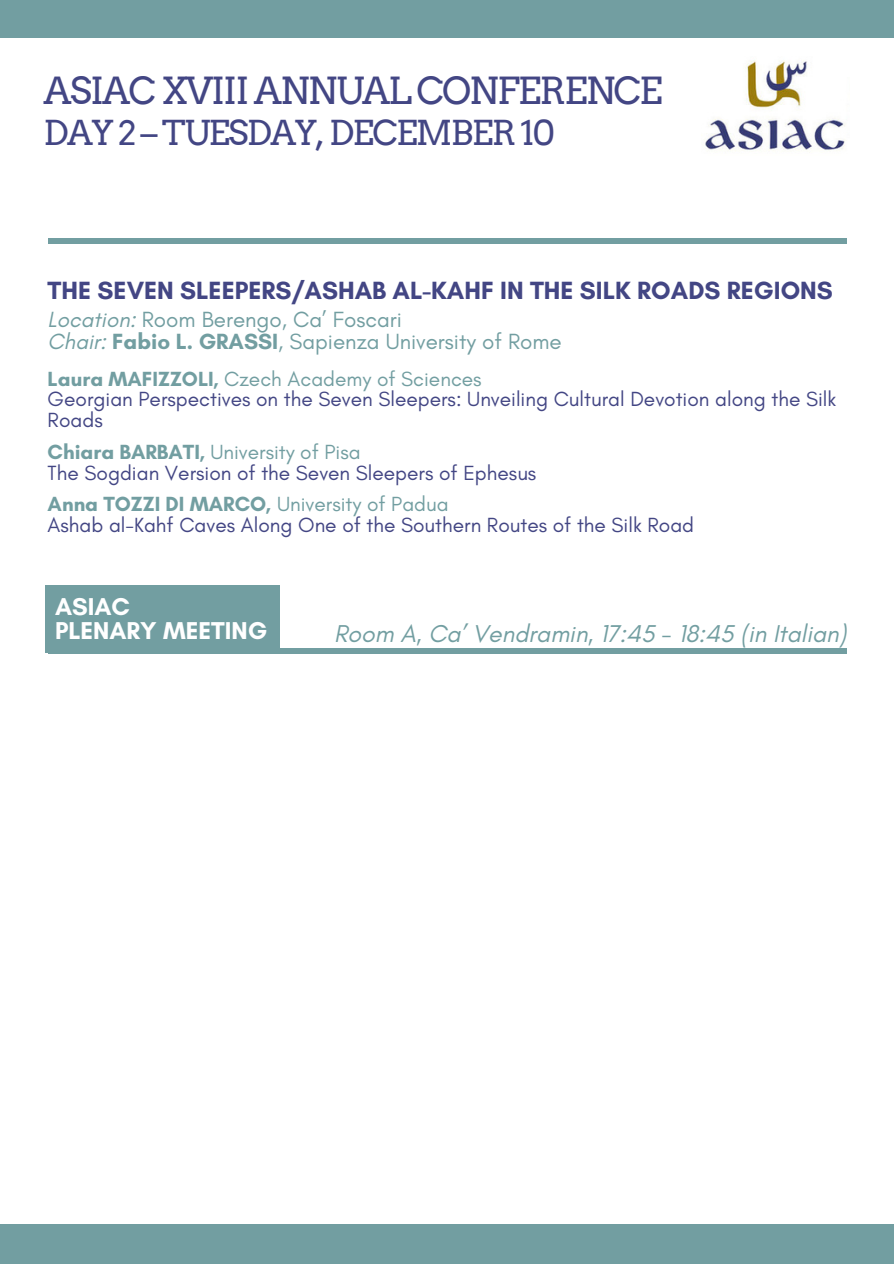
<style>
.page{position:relative;width:894px;height:1264px;background:#fff}
.page>*{position:absolute;margin:0;border:0;box-sizing:border-box;transform-origin:0 0}
.t1{font:37.35px "Arvo";letter-spacing:-.05em;color:#434684}
.t2{font:34.35px "Arvo";letter-spacing:-.05em;color:#434684}
.t3{font:700 25.35px "Glacial Indifference";color:#434684}
.t4{font:italic 24.75px "Glacial Indifference";color:#729ea1}
.t5{font:700 24.75px/24.8px "Glacial Indifference";color:#fff}
.t6{font:22.35px/22.4px "Glacial Indifference";color:#729ea1}
.t7{font:20.85px/20.9px "Glacial Indifference";color:#434684}
.s1{font-style:italic}
.s2{font-weight:700}
.s3{font-weight:700;color:#729ea1}
.s4{color:#729ea1}
</style>
<div class="page">
<div style="left:48px;top:238px;width:798px;height:5px;background:#729ea1"></div>
<div style="left:0;top:1224px;width:893px;height:39px;background:#729ea1"></div>
<div style="left:0;top:0;width:893px;height:38px;background:#729ea1"></div>
<img style="left:703px;top:60px;width:142px;height:91px">
<div style="left:46px;top:585px;width:234px;height:67px;background:#729ea1"></div>
<div style="left:48px;top:648px;width:798px;height:5px;background:#729ea1"></div>
<h1 class="t1" style="left:44px;top:69px;width:620px">ASIAC XVIII ANNUAL CONFERENCE</h1>
<h1 class="t2" style="left:44px;top:112px;width:513px">DAY 2 – TUESDAY, DECEMBER 10</h1>
<p class="t3" style="left:48px;top:274px;width:786px">THE SEVEN SLEEPERS/ASHAB AL-KAHF IN THE SILK ROADS REGIONS</p>
<p class="t6" style="left:48px;top:308px;width:515px"><span class="s1">Location:</span> Room Berengo, Ca’ Foscari<br><span class="s1">Chair:</span> <span class="s2">Fabio L. GRASSI</span>, Sapienza University of Rome</p>
<p class="t7" style="left:48px;top:368px;width:789px"><span class="s3">Laura MAFIZZOLI,</span> <span class="s4">Czech Academy of Sciences<br></span>Georgian Perspectives on the Seven Sleepers: Unveiling Cultural Devotion along the Silk<br>Roads</p>
<p class="t7" style="left:48px;top:441px;width:490px"><span class="s3">Chiara BARBATI,</span> <span class="s4">University of Pisa<br></span>The Sogdian Version of the Seven Sleepers of Ephesus</p>
<p class="t7" style="left:48px;top:493px;width:647px"><span class="s3">Anna TOZZI DI MARCO,</span> <span class="s4">University of Padua<br></span>Ashab al-Kahf Caves Along One of the Southern Routes of the Silk Road</p>
<h2 class="t5" style="left:55px;top:593px;width:214px">ASIAC<br>PLENARY MEETING</h2>
<h2 class="t4" style="left:334px;top:618px;width:513px">Room A, Ca’ Vendramin, 17:45 - 18:45 (in Italian)</h2>
</div>
